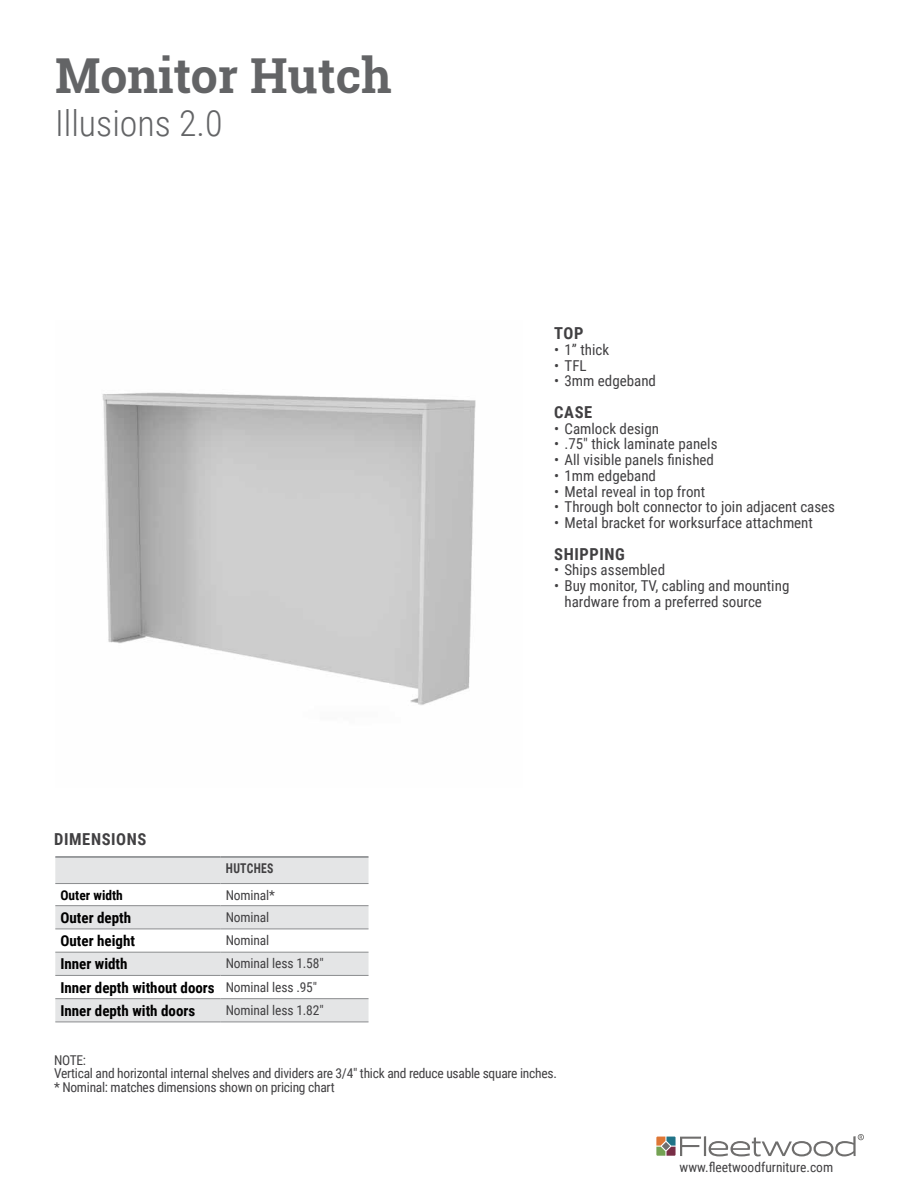
<style>
.page{position:relative;width:918px;height:1188px;background:#fff}
.page>*{position:absolute;margin:0;border:0;box-sizing:border-box;transform-origin:0 0}
.t1{font:700 48.15px "Roboto Slab";color:#636466}
.t2{font:300 36px "Roboto Condensed";color:#636466}
.t3{font:700 16.5px "Roboto Condensed";letter-spacing:.035em;color:#414042}
.t4{font:15px/15.8px "Roboto Condensed";color:#414042}
.t5{font:700 15px/23.2px "Roboto Condensed";color:#000}
.t6{font:13.5px/13.5px "Roboto Condensed";letter-spacing:-.02em;color:#414042}
.t7{font:13.5px "Roboto Condensed";color:#414042}
.t8{font:700 13.5px "Roboto Condensed";color:#000}
.t9{font:700 13.5px "Roboto Condensed";letter-spacing:.025em;color:#414042;scale:.86 1}
.s1{font-weight:400;font-size:13.5px;color:#414042}
</style>
<div class="page">
<svg style="left:656px;top:1137px;width:45px;height:19px"></svg>
<hr style="left:704px;top:1136px;width:2px;height:20px;background:#6f6e6d">
<svg style="left:709px;top:1134px;width:155px;height:22px"></svg>
<img style="left:102px;top:392px;width:374px;height:313px">
<svg style="left:55px;top:858px;width:314px;height:164px;fill:#e4e5e6"></svg>
<hr style="left:55px;top:856px;width:166px;height:2px;background:#808285">
<hr style="left:221px;top:856px;width:148px;height:2px;background:#808285">
<hr style="left:55px;top:883px;width:166px;height:1px;background:#8a8c8e">
<hr style="left:221px;top:883px;width:148px;height:1px;background:#8a8c8e">
<hr style="left:55px;top:905px;width:166px;height:1px;background:#8a8c8e">
<hr style="left:221px;top:905px;width:148px;height:1px;background:#8a8c8e">
<hr style="left:55px;top:929px;width:166px;height:1px;background:#8a8c8e">
<hr style="left:221px;top:929px;width:148px;height:1px;background:#8a8c8e">
<hr style="left:55px;top:952px;width:166px;height:1px;background:#8a8c8e">
<hr style="left:221px;top:952px;width:148px;height:1px;background:#8a8c8e">
<hr style="left:55px;top:975px;width:166px;height:1px;background:#8a8c8e">
<hr style="left:221px;top:975px;width:148px;height:1px;background:#8a8c8e">
<hr style="left:55px;top:998px;width:166px;height:1px;background:#8a8c8e">
<hr style="left:221px;top:998px;width:148px;height:1px;background:#8a8c8e">
<hr style="left:55px;top:1022px;width:166px;height:1px;background:#8a8c8e">
<hr style="left:221px;top:1022px;width:148px;height:1px;background:#8a8c8e">
<h1 class="t1" style="left:55px;top:42px;width:338px">Monitor Hutch</h1>
<h2 class="t2" style="left:55px;top:98px;width:169px">Illusions 2.0</h2>
<p class="t3" style="left:54px;top:828px;width:94px">DIMENSIONS</p>
<p class="t9" style="left:226px;top:859px;width:57px">HUTCHES</p>
<p class="t8" style="left:60px;top:885px;width:64px">Outer width</p>
<p class="t6" style="left:226px;top:888px;width:51px">Nominal*</p>
<p class="t5" style="left:60px;top:905px;width:72px">Outer depth</p>
<p class="t6" style="left:226px;top:910px;width:45px">Nominal</p>
<p class="t5" style="left:60px;top:929px;width:76px">Outer height</p>
<p class="t6" style="left:226px;top:933px;width:45px">Nominal</p>
<p class="t5" style="left:60px;top:952px;width:69px">Inner width</p>
<p class="t6" style="left:226px;top:956px;width:99px">Nominal less 1.58"</p>
<p class="t5" style="left:60px;top:975px;width:258px">Inner depth without doors <span class="s1">Nominal less .95"<br></span>Inner depth with doors</p>
<p class="t6" style="left:226px;top:1003px;width:99px">Nominal less 1.82"</p>
<p class="t3" style="left:554px;top:322px;width:31px">TOP</p>
<p class="t4" style="left:554px;top:341px;width:57px">• 1” thick</p>
<p class="t4" style="left:554px;top:357px;width:34px">• TFL</p>
<p class="t4" style="left:554px;top:373px;width:104px">• 3mm edgeband</p>
<p class="t3" style="left:554px;top:401px;width:39px">CASE</p>
<p class="t4" style="left:554px;top:420px;width:106px">• Camlock design</p>
<p class="t4" style="left:554px;top:436px;width:165px">• .75" thick laminate panels</p>
<p class="t4" style="left:554px;top:451px;width:162px">• All visible panels finished</p>
<p class="t4" style="left:554px;top:467px;width:104px">• 1mm edgeband</p>
<p class="t4" style="left:554px;top:483px;width:153px">• Metal reveal in top front</p>
<p class="t4" style="left:554px;top:499px;width:283px">• Through bolt connector to join adjacent cases</p>
<p class="t4" style="left:554px;top:514px;width:260px">• Metal bracket for worksurface attachment</p>
<p class="t3" style="left:554px;top:542px;width:72px">SHIPPING</p>
<p class="t4" style="left:554px;top:562px;width:113px">• Ships assembled</p>
<p class="t4" style="left:565px;top:577px;width:226px;text-indent:-10px">• Buy monitor, TV, cabling and mounting hardware from a preferred source</p>
<p class="t6" style="left:54px;top:1053px;width:504px">NOTE:<br>Vertical and horizontal internal shelves and dividers are 3/4" thick and reduce usable square inches. * Nominal: matches dimensions shown on pricing chart</p>
<p class="t7" style="left:680px;top:1158px;width:155px">www.fleetwoodfurniture.com</p>
</div>
